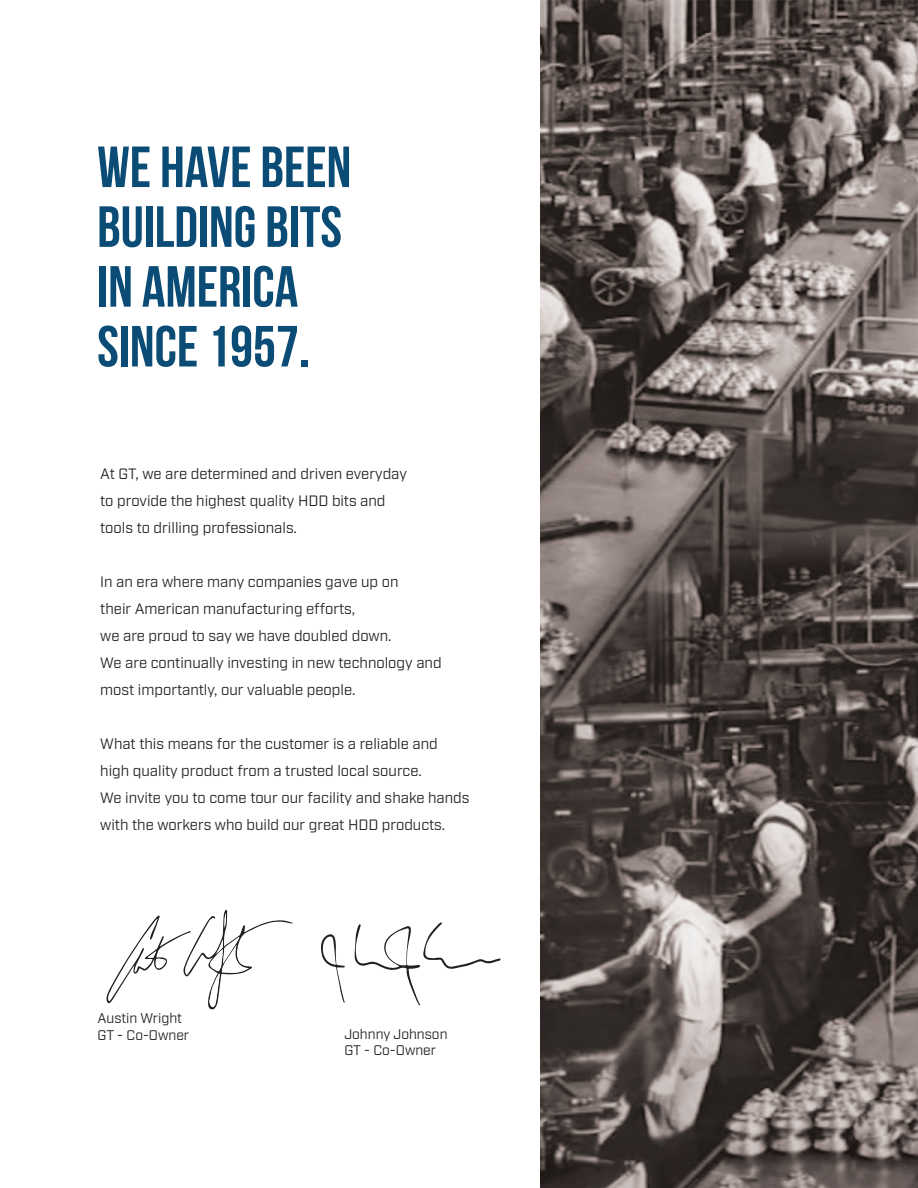
<style>
.page{position:relative;width:918px;height:1188px;background:#fff}
.page>*{position:absolute;margin:0;border:0;box-sizing:border-box;transform-origin:0 0}
.t1{font:700 57.9px/59.8px "Bebas Neue";color:#0a4c75}
.t2{font:15px/27px "Industry";color:#231f20}
.t3{font:13.95px/16.8px "Industry";color:#231f20}
</style>
<div class="page">
<img style="left:540px;top:0;width:378px;height:1188px">
<svg style="left:106px;top:910px;width:187px;height:100px"></svg>
<svg style="left:322px;top:934px;width:23px;height:69px"></svg>
<svg style="left:354px;top:923px;width:146px;height:82px"></svg>
<h1 class="t1" style="left:97px;top:136px;width:256px">WE HAVE BEEN<br>BUILDING BITS<br>IN AMERICA<br>SINCE 1957.</h1>
<p class="t2" style="left:100px;top:460px;width:308px">At GT, we are determined and driven everyday to provide the highest quality HDD bits and tools to drilling professionals.</p>
<p class="t2" style="left:100px;top:568px;width:343px">In an era where many companies gave up on<br>their American manufacturing efforts,<br>we are proud to say we have doubled down.<br>We are continually investing in new technology and most importantly, our valuable people.</p>
<p class="t2" style="left:100px;top:730px;width:371px">What this means for the customer is a reliable and high quality product from a trusted local source.<br>We invite you to come tour our facility and shake hands with the workers who build our great HDD products.</p>
<p class="t3" style="left:97px;top:1010px;width:93px">Austin Wright<br>GT - Co-Owner</p>
<p class="t3" style="left:344px;top:1026px;width:105px">Johnny Johnson<br>GT - Co-Owner</p>
</div>
